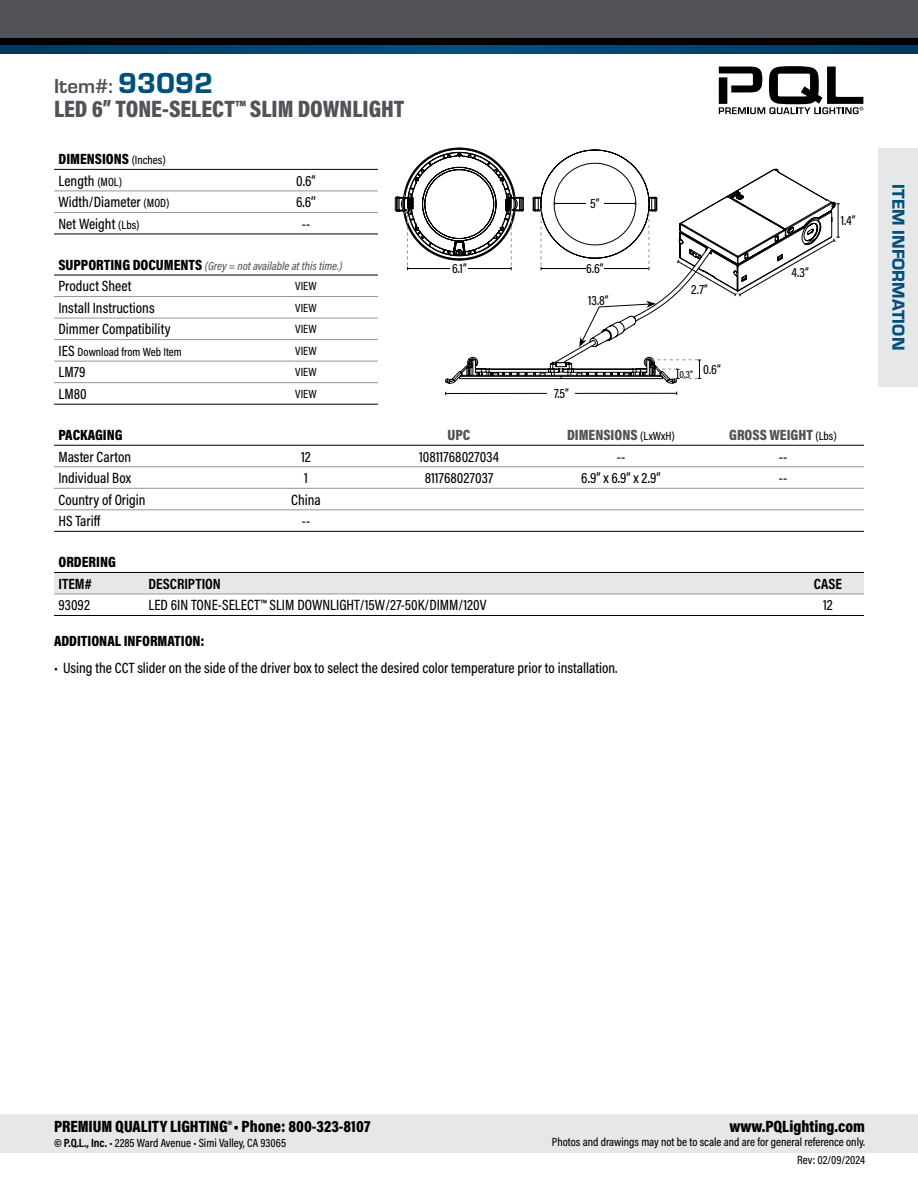
<style>
.page{position:relative;width:918px;height:1188px;background:#fff}
.page>*{position:absolute;margin:0;border:0;box-sizing:border-box;transform-origin:0 0}
.t1{font:900 24px "Acumin Pro Cond";color:#525258}
.t2{font:700 21px "Eurostile";color:#525258}
.t3{font:18px "Eurostile Hea";letter-spacing:.005em;color:#00507c}
.t4{font:900 16.5px "Acumin Pro Cond";color:#000}
.t5{font:500 15px "Acumin Pro Cond";color:#000}
.t6{font:900 15px "Acumin Pro Cond";color:#000}
.t7{font:900 15px "Acumin Pro Cond";color:#525258}
.t8{font:700 15px "Acumin Pro Cond";color:#000}
.t9{font:500 13.5px "Acumin Pro Cond";color:#000}
.t10{font:500 12px/18px "Acumin Pro Cond";color:#000;text-align:right}
.t11{font:italic 500 12px "Acumin Pro Cond";color:#525258}
.t12{font:500 10.5px "Acumin Pro Cond";color:#000}
.s1{font-family:"Eurostile Hea";font-weight:400;font-size:30px;color:#00507c}
.s2{font-weight:500;font-size:12px}
.s3{font-size:12px}
.s4{font-weight:900;font-style:normal;font-size:15px;color:#000}
.s5{font-size:15px}
.s6{font-weight:500;font-size:12px;color:#000}
.s7{font-weight:700}
</style>
<div class="page">
<div style="left:0;top:1114px;width:918px;height:39px;background:#e6e7e8"></div>
<svg style="left:0;top:45px;width:918px;height:9px;background:#00446c"></svg>
<div style="left:0;top:33px;width:918px;height:12px;background:#000"></div>
<div style="left:0;top:0;width:918px;height:37px;background:#525258"></div>
<hr style="left:54px;top:467px;width:180px;height:1px;background:#939598">
<hr style="left:234px;top:467px;width:144px;height:1px;background:#939598">
<hr style="left:378px;top:467px;width:162px;height:1px;background:#939598">
<hr style="left:540px;top:467px;width:162px;height:1px;background:#939598">
<hr style="left:702px;top:467px;width:162px;height:1px;background:#939598">
<hr style="left:54px;top:488px;width:180px;height:1px;background:#939598">
<hr style="left:234px;top:488px;width:144px;height:1px;background:#939598">
<hr style="left:378px;top:488px;width:162px;height:1px;background:#939598">
<hr style="left:540px;top:488px;width:162px;height:1px;background:#939598">
<hr style="left:702px;top:488px;width:162px;height:1px;background:#939598">
<hr style="left:54px;top:510px;width:180px;height:1px;background:#939598">
<hr style="left:234px;top:510px;width:144px;height:1px;background:#939598">
<hr style="left:378px;top:510px;width:162px;height:1px;background:#939598">
<hr style="left:540px;top:510px;width:162px;height:1px;background:#939598">
<hr style="left:702px;top:510px;width:162px;height:1px;background:#939598">
<hr style="left:54px;top:445px;width:180px;height:1px;background:#000">
<hr style="left:234px;top:445px;width:144px;height:1px;background:#000">
<hr style="left:378px;top:445px;width:162px;height:1px;background:#000">
<hr style="left:540px;top:445px;width:162px;height:1px;background:#000">
<hr style="left:702px;top:445px;width:162px;height:1px;background:#000">
<hr style="left:54px;top:531px;width:180px;height:1px;background:#000">
<hr style="left:234px;top:531px;width:144px;height:1px;background:#000">
<hr style="left:378px;top:531px;width:162px;height:1px;background:#000">
<hr style="left:540px;top:531px;width:162px;height:1px;background:#000">
<hr style="left:702px;top:531px;width:162px;height:1px;background:#000">
<hr style="left:54px;top:191px;width:180px;height:1px;background:#939598">
<hr style="left:234px;top:191px;width:144px;height:1px;background:#939598">
<hr style="left:54px;top:212px;width:180px;height:1px;background:#939598">
<hr style="left:234px;top:212px;width:144px;height:1px;background:#939598">
<hr style="left:54px;top:169px;width:180px;height:1px;background:#000">
<hr style="left:234px;top:169px;width:144px;height:1px;background:#000">
<hr style="left:54px;top:234px;width:180px;height:1px;background:#000">
<hr style="left:234px;top:234px;width:144px;height:1px;background:#000">
<hr style="left:54px;top:296px;width:180px;height:1px;background:#939598">
<hr style="left:234px;top:296px;width:144px;height:1px;background:#939598">
<hr style="left:54px;top:318px;width:180px;height:1px;background:#939598">
<hr style="left:234px;top:318px;width:144px;height:1px;background:#939598">
<hr style="left:54px;top:339px;width:180px;height:1px;background:#939598">
<hr style="left:234px;top:339px;width:144px;height:1px;background:#939598">
<hr style="left:54px;top:361px;width:180px;height:1px;background:#939598">
<hr style="left:234px;top:361px;width:144px;height:1px;background:#939598">
<hr style="left:54px;top:382px;width:180px;height:1px;background:#939598">
<hr style="left:234px;top:382px;width:144px;height:1px;background:#939598">
<hr style="left:54px;top:275px;width:180px;height:1px;background:#000">
<hr style="left:234px;top:275px;width:144px;height:1px;background:#000">
<hr style="left:54px;top:404px;width:180px;height:1px;background:#000">
<hr style="left:234px;top:404px;width:144px;height:1px;background:#000">
<div style="left:54px;top:573px;width:810px;height:21px;background:#e6e7e8"></div>
<hr style="left:54px;top:594px;width:90px;height:1px;background:#939598">
<hr style="left:144px;top:594px;width:648px;height:1px;background:#939598">
<hr style="left:792px;top:594px;width:72px;height:1px;background:#939598">
<hr style="left:54px;top:572px;width:90px;height:1px;background:#000">
<hr style="left:144px;top:572px;width:648px;height:1px;background:#000">
<hr style="left:792px;top:572px;width:72px;height:1px;background:#000">
<hr style="left:54px;top:615px;width:90px;height:1px;background:#000">
<hr style="left:144px;top:615px;width:648px;height:1px;background:#000">
<hr style="left:792px;top:615px;width:72px;height:1px;background:#000">
<hr style="left:446px;top:393px;width:231px;height:1px;background:#000">
<div style="left:548px;top:385px;width:27px;height:17px;background:#fff"></div>
<div style="left:878px;top:148px;width:40px;height:238px;background:#e6e7e8"></div>
<svg style="left:395px;top:66px;width:468px;height:318px"></svg>
<p class="t2" style="left:54px;top:71px;width:161px">Item#: <span class="s1">93092</span></p>
<p class="t1" style="left:54px;top:93px;width:352px">LED 6” TONE-SELECT™ SLIM DOWNLIGHT</p>
<p class="t6" style="left:58px;top:149px;width:109px">DIMENSIONS <span class="s2">(Inches)</span></p>
<p class="t5" style="left:58px;top:171px;width:65px">Length <span class="s3">(MOL)</span></p>
<p class="t5" style="left:296px;top:171px;width:21px">0.6”</p>
<p class="t5" style="left:58px;top:192px;width:112px">Width/Diameter <span class="s3">(MOD)</span></p>
<p class="t5" style="left:296px;top:192px;width:21px">6.6’’</p>
<p class="t5" style="left:58px;top:214px;width:82px">Net Weight <span class="s3">(Lbs)</span></p>
<p class="t5" style="left:302px;top:214px;width:10px">--</p>
<p class="t11" style="left:58px;top:258px;width:285px"><span class="s4">SUPPORTING DOCUMENTS</span> (Grey = not available at this time.)</p>
<p class="t5" style="left:58px;top:276px;width:75px">Product Sheet</p>
<p class="t10" style="left:295px;top:277px;width:23px">VIEW</p>
<p class="t5" style="left:58px;top:298px;width:98px">Install Instructions</p>
<p class="t10" style="left:295px;top:298px;width:23px">VIEW</p>
<p class="t5" style="left:58px;top:319px;width:114px">Dimmer Compatibility</p>
<p class="t10" style="left:295px;top:320px;width:23px">VIEW</p>
<p class="t10" style="left:58px;top:342px;width:125px"><span class="s5">IES</span> Download from Web Item</p>
<p class="t10" style="left:295px;top:341px;width:23px">VIEW</p>
<p class="t5" style="left:58px;top:363px;width:28px">LM79</p>
<p class="t10" style="left:295px;top:363px;width:23px">VIEW</p>
<p class="t5" style="left:58px;top:384px;width:30px">LM80</p>
<p class="t10" style="left:295px;top:384px;width:23px">VIEW</p>
<p class="t9" style="left:590px;top:195px;width:11px">5”</p>
<p class="t9" style="left:452px;top:260px;width:16px">6.1”</p>
<p class="t9" style="left:586px;top:260px;width:19px">6.6”</p>
<p class="t9" style="left:588px;top:291px;width:22px">13.8”</p>
<p class="t9" style="left:554px;top:385px;width:16px">7.5”</p>
<p class="t9" style="left:691px;top:280px;width:18px">2.7”</p>
<p class="t12" style="left:679px;top:367px;width:15px">0.3”</p>
<p class="t9" style="left:703px;top:361px;width:19px">0.6”</p>
<p class="t9" style="left:791px;top:264px;width:19px">4.3”</p>
<p class="t9" style="left:841px;top:212px;width:16px">1.4”</p>
<p class="t6" style="left:58px;top:425px;width:66px">PACKAGING</p>
<p class="t7" style="left:448px;top:425px;width:24px">UPC</p>
<p class="t7" style="left:567px;top:425px;width:109px">DIMENSIONS <span class="s6">(LxWxH)</span></p>
<p class="t7" style="left:729px;top:425px;width:109px">GROSS WEIGHT <span class="s6">(Lbs)</span></p>
<p class="t5" style="left:58px;top:447px;width:74px">Master Carton</p>
<p class="t5" style="left:301px;top:447px;width:11px">12</p>
<p class="t5" style="left:419px;top:447px;width:81px">10811768027034</p>
<p class="t5" style="left:617px;top:447px;width:10px">--</p>
<p class="t5" style="left:779px;top:447px;width:10px">--</p>
<p class="t5" style="left:58px;top:468px;width:74px">Individual Box</p>
<p class="t5" style="left:304px;top:468px;width:5px">1</p>
<p class="t5" style="left:425px;top:468px;width:70px">811768027037</p>
<p class="t5" style="left:581px;top:468px;width:81px">6.9” x 6.9” x 2.9”</p>
<p class="t5" style="left:779px;top:468px;width:10px">--</p>
<p class="t5" style="left:58px;top:490px;width:88px">Country of Origin</p>
<p class="t5" style="left:291px;top:490px;width:31px">China</p>
<p class="t5" style="left:58px;top:511px;width:43px">HS Tariff</p>
<p class="t5" style="left:302px;top:511px;width:10px">--</p>
<p class="t6" style="left:58px;top:552px;width:59px">ORDERING</p>
<p class="t8" style="left:58px;top:574px;width:35px">ITEM#</p>
<p class="t8" style="left:148px;top:574px;width:74px">DESCRIPTION</p>
<p class="t8" style="left:814px;top:574px;width:30px">CASE</p>
<p class="t5" style="left:58px;top:595px;width:33px">93092</p>
<p class="t5" style="left:148px;top:595px;width:340px">LED 6IN TONE-SELECT™ SLIM DOWNLIGHT/15W/27-50K/DIMM/120V</p>
<p class="t5" style="left:823px;top:595px;width:11px">12</p>
<p class="t6" style="left:54px;top:631px;width:152px">ADDITIONAL INFORMATION:</p>
<p class="t5" style="left:54px;top:658px;width:565px">• Using the CCT slider on the side of the driver box to select the desired color temperature prior to installation.</p>
<p class="t3" style="left:911px;top:184px;width:168px;rotate:90deg">ITEM INFORMATION</p>
<p class="t4" style="left:54px;top:1115px;width:318px">PREMIUM QUALITY LIGHTING®• Phone: 800-323-8107</p>
<p class="t10" style="left:54px;top:1133px;width:234px"><span class="s7">© P.Q.L., Inc.</span> • 2285 Ward Avenue • Simi Valley, CA 93065</p>
<p class="t4" style="left:729px;top:1115px;width:137px">www.PQLighting.com</p>
<p class="t10" style="left:552px;top:1133px;width:315px">Photos and drawings may not be to scale and are for general reference only.<br>Rev: 02/09/2024</p>
</div>
